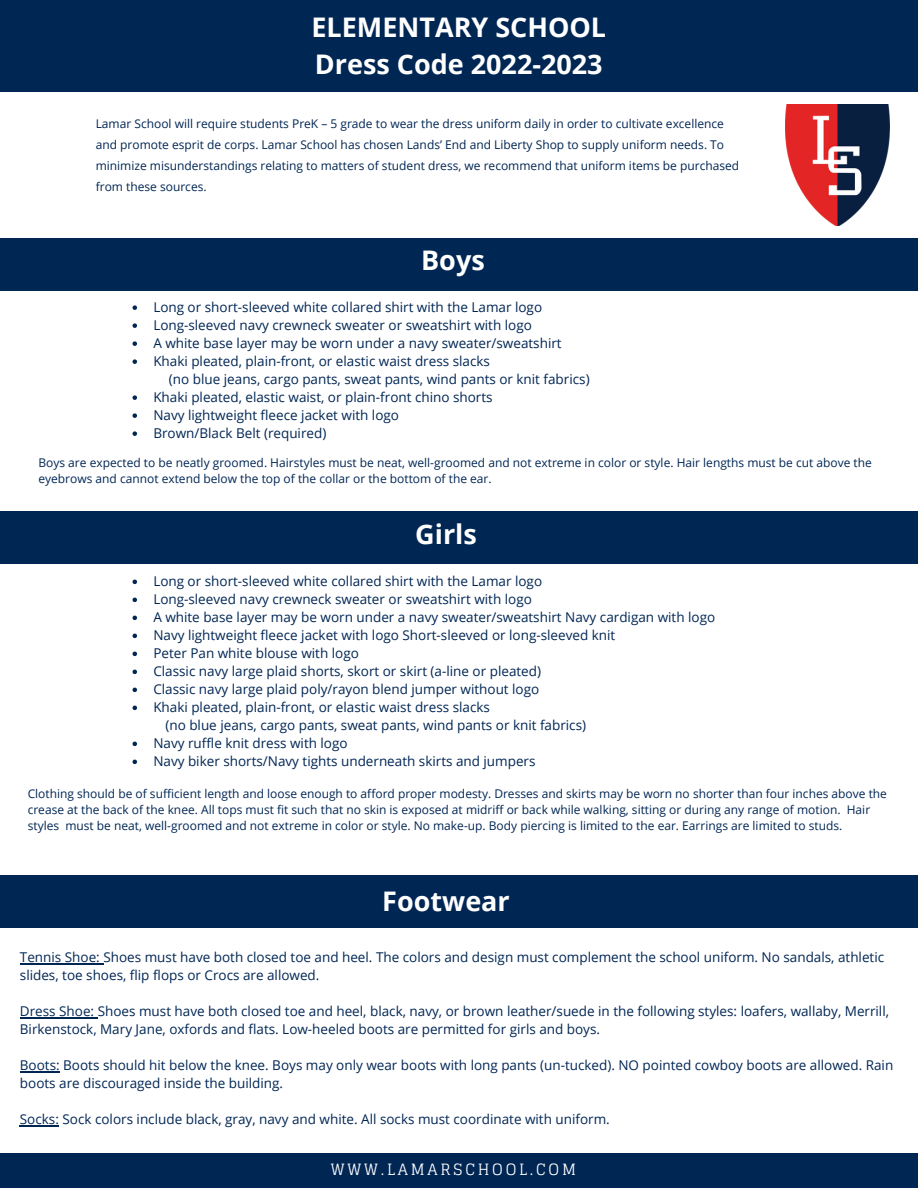
<style>
.page{position:relative;width:918px;height:1188px;background:#fff}
.page>*{position:absolute;margin:0;border:0;box-sizing:border-box;transform-origin:0 0}
.t1{font:700 27px/37.2px "Open Sans";color:#fff}
.t2{font:15.6px "Glegoo";letter-spacing:.18em;color:#fff}
.t3{font:13.5px/18px "Open Sans";color:#002654}
.t4{font:12px/21px "Open Sans";color:#002654}
</style>
<div class="page">
<div style="left:0;top:1154px;width:918px;height:34px;background:#002654"></div>
<div style="left:0;top:0;width:918px;height:92px;background:#002654"></div>
<img style="left:785px;top:104px;width:105px;height:122px">
<div style="left:0;top:238px;width:918px;height:52px;background:#002654"></div>
<svg style="left:133px;top:305px;width:4px;height:5px"></svg>
<svg style="left:133px;top:323px;width:4px;height:5px"></svg>
<svg style="left:133px;top:341px;width:4px;height:5px"></svg>
<svg style="left:133px;top:359px;width:4px;height:5px"></svg>
<svg style="left:133px;top:395px;width:4px;height:5px"></svg>
<svg style="left:133px;top:413px;width:4px;height:5px"></svg>
<svg style="left:133px;top:431px;width:4px;height:5px"></svg>
<div style="left:0;top:511px;width:918px;height:52px;background:#002654"></div>
<svg style="left:133px;top:580px;width:4px;height:4px"></svg>
<svg style="left:133px;top:598px;width:4px;height:4px"></svg>
<svg style="left:133px;top:616px;width:4px;height:4px"></svg>
<svg style="left:133px;top:634px;width:4px;height:4px"></svg>
<svg style="left:133px;top:652px;width:4px;height:4px"></svg>
<svg style="left:133px;top:670px;width:4px;height:4px"></svg>
<svg style="left:133px;top:688px;width:4px;height:4px"></svg>
<svg style="left:133px;top:706px;width:4px;height:4px"></svg>
<svg style="left:133px;top:742px;width:4px;height:4px"></svg>
<svg style="left:133px;top:760px;width:4px;height:4px"></svg>
<div style="left:0;top:875px;width:918px;height:52px;background:#002654"></div>
<hr style="left:20px;top:964px;width:83px;height:1px;background:#002654">
<hr style="left:20px;top:1018px;width:78px;height:1px;background:#002654">
<hr style="left:20px;top:1072px;width:40px;height:1px;background:#002654">
<hr style="left:20px;top:1126px;width:39px;height:1px;background:#002654">
<h1 class="t1" style="left:312px;top:8px;width:296px">ELEMENTARY SCHOOL<br>Dress Code 2022-2023</h1>
<p class="t4" style="left:96px;top:113px;width:645px">Lamar School will require students PreK – 5 grade to wear the dress uniform daily in order to cultivate excellence and promote esprit de corps. Lamar School has chosen Lands’ End and Liberty Shop to supply uniform needs. To minimize misunderstandings relating to matters of student dress, we recommend that uniform items be purchased from these sources.</p>
<h1 class="t1" style="left:421px;top:241px;width:65px">Boys</h1>
<p class="t3" style="left:153px;top:298px;width:410px">Long or short-sleeved white collared shirt with the Lamar logo Long-sleeved navy crewneck sweater or sweatshirt with logo<br>A white base layer may be worn under a navy sweater/sweatshirt Khaki pleated, plain-front, or elastic waist dress slacks</p>
<p class="t3" style="left:153px;top:388px;width:341px">Khaki pleated, elastic waist, or plain-front chino shorts<br>Navy lightweight fleece jacket with logo<br>Brown/Black Belt (required)</p>
<p class="t3" style="left:169px;top:370px;width:422px">(no blue jeans, cargo pants, sweat pants, wind pants or knit fabrics)</p>
<p class="t4" style="left:38px;top:454px;width:835px;line-height:15.8px">Boys are expected to be neatly groomed. Hairstyles must be neat, well-groomed and not extreme in color or style. Hair lengths must be cut above the eyebrows and cannot extend below the top of the collar or the bottom of the ear.</p>
<h1 class="t1" style="left:415px;top:515px;width:63px">Girls</h1>
<p class="t3" style="left:153px;top:572px;width:563px">Long or short-sleeved white collared shirt with the Lamar logo<br>Long-sleeved navy crewneck sweater or sweatshirt with logo<br>A white base layer may be worn under a navy sweater/sweatshirt Navy cardigan with logo Navy lightweight fleece jacket with logo Short-sleeved or long-sleeved knit<br>Peter Pan white blouse with logo<br>Classic navy large plaid shorts, skort or skirt (a-line or pleated)<br>Classic navy large plaid poly/rayon blend jumper without logo<br>Khaki pleated, plain-front, or elastic waist dress slacks</p>
<p class="t3" style="left:153px;top:734px;width:384px">Navy ruffle knit dress with logo<br>Navy biker shorts/Navy tights underneath skirts and jumpers</p>
<p class="t3" style="left:165px;top:716px;width:422px">(no blue jeans, cargo pants, sweat pants, wind pants or knit fabrics)</p>
<p class="t4" style="left:28px;top:786px;width:861px;line-height:15.8px">Clothing should be of sufficient length and loose enough to afford proper modesty. Dresses and skirts may be worn no shorter than four inches above the crease at the back of the knee. All tops must fit such that no skin is exposed at midriff or back while walking, sitting or during any range of motion. Hair styles must be neat, well-groomed and not extreme in color or style. No make-up. Body piercing is limited to the ear. Earrings are limited to studs.</p>
<h1 class="t1" style="left:382px;top:882px;width:129px">Footwear</h1>
<p class="t3" style="left:20px;top:948px;width:866px">Tennis Shoe: Shoes must have both closed toe and heel. The colors and design must complement the school uniform. No sandals, athletic slides, toe shoes, flip flops or Crocs are allowed.</p>
<p class="t3" style="left:20px;top:1002px;width:871px">Dress Shoe: Shoes must have both closed toe and heel, black, navy, or brown leather/suede in the following styles: loafers, wallaby, Merrill,<br>Birkenstock, Mary Jane, oxfords and flats. Low-heeled boots are permitted for girls and boys.</p>
<p class="t3" style="left:20px;top:1056px;width:875px">Boots: Boots should hit below the knee. Boys may only wear boots with long pants (un-tucked). NO pointed cowboy boots are allowed. Rain boots are discouraged inside the building.</p>
<p class="t3" style="left:20px;top:1110px;width:591px">Socks: Sock colors include black, gray, navy and white. All socks must coordinate with uniform.</p>
<p class="t2" style="left:331px;top:1160px;width:247px">WWW.LAMARSCHOOL.COM</p>
</div>
